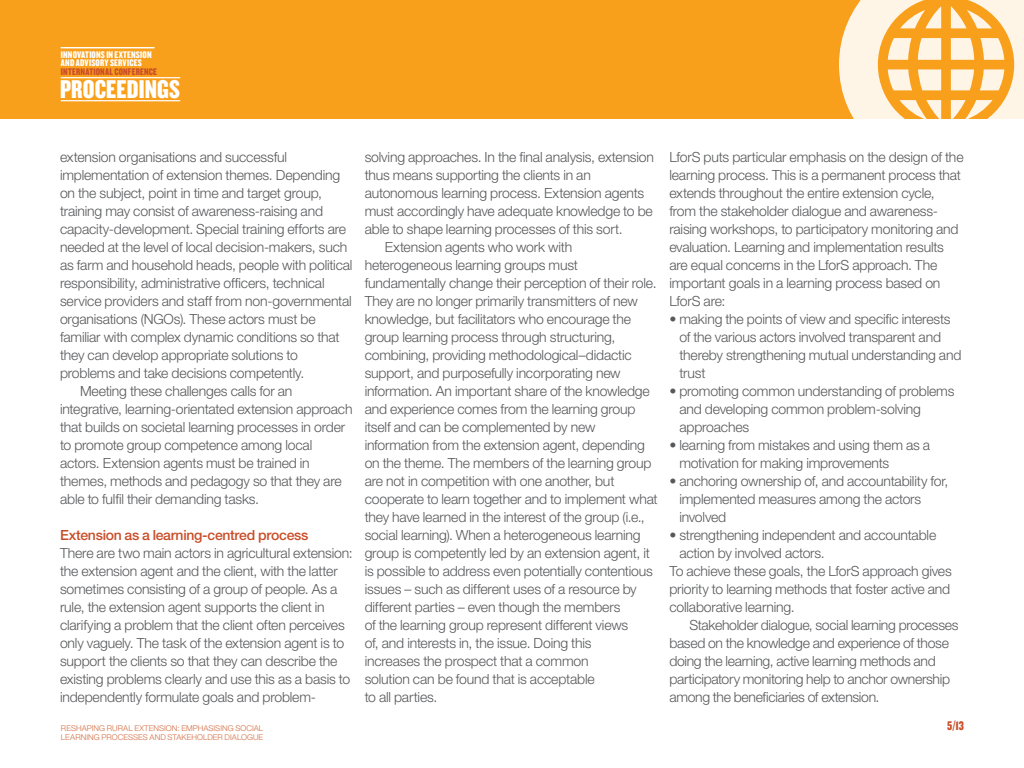
<style>
.page{position:relative;width:1024px;height:768px;background:#fff}
.page>*{position:absolute;margin:0;border:0;box-sizing:border-box;transform-origin:0 0}
.t1{font:26.7px "Knockout HTF69 Full Liteweight";letter-spacing:.005em;color:#fff}
.t2{font:300 14px/18px "Helvetica Neue";letter-spacing:-.015em;color:#57585a}
.t3{font:500 14px "Helvetica Neue";letter-spacing:-.02em;color:#c94d28}
.t4{font:13px "Knockout HTF69 Full Liteweight";color:#c94d28}
.t5{font:10px/8.5px "Knockout HTF69 Full Liteweight";letter-spacing:.015em;color:#fff}
.t6{font:10px "Knockout HTF69 Full Liteweight";letter-spacing:.015em;color:#c94d28}
.t7{font:300 8px/9px "Helvetica Neue";letter-spacing:.005em;color:#d36e44}
</style>
<div class="page">
<div style="left:0;top:0;width:1024px;height:119px;background:#f89f1c"></div>
<hr style="left:61px;top:77px;width:119px;height:1px;background:#fff">
<hr style="left:61px;top:100px;width:119px;height:1px;background:#fff">
<hr style="left:61px;top:47px;width:94px;height:1px;background:#fff">
<svg style="left:839px;top:0;width:185px;height:119px;fill:#fef5e7"></svg>
<svg style="left:951px;top:38px;width:23px;height:22px"></svg>
<svg style="left:951px;top:6px;width:41px;height:22px"></svg>
<svg style="left:951px;top:69px;width:23px;height:21px"></svg>
<svg style="left:951px;top:100px;width:42px;height:19px"></svg>
<p class="t5" style="left:61px;top:50px;width:92px">INNOVATIONS IN EXTENSION<br>AND ADVISORY SERVICES</p>
<p class="t6" style="left:61px;top:66px;width:97px">INTERNATIONAL CONFERENCE</p>
<h1 class="t1" style="left:60px;top:75px;width:122px">PROCEEDINGS</h1>
<p class="t2" style="left:60px;top:148px;width:229px">extension organisations and successful</p>
<p class="t2" style="left:60px;top:166px;width:282px">implementation of extension themes. Depending</p>
<p class="t2" style="left:60px;top:184px;width:263px">on the subject, point in time and target group,</p>
<p class="t2" style="left:60px;top:202px;width:265px">training may consist of awareness-raising and</p>
<p class="t2" style="left:60px;top:220px;width:288px">capacity-development. Special training efforts are</p>
<p class="t2" style="left:60px;top:238px;width:289px">needed at the level of local decision-makers, such</p>
<p class="t2" style="left:60px;top:256px;width:294px">as farm and household heads, people with political</p>
<p class="t2" style="left:60px;top:274px;width:266px">responsibility, administrative officers, technical</p>
<p class="t2" style="left:60px;top:292px;width:293px">service providers and staff from non-governmental</p>
<p class="t2" style="left:60px;top:310px;width:257px">organisations (NGOs). These actors must be</p>
<p class="t2" style="left:60px;top:328px;width:281px">familiar with complex dynamic conditions so that</p>
<p class="t2" style="left:60px;top:346px;width:239px">they can develop appropriate solutions to</p>
<p class="t2" style="left:60px;top:364px;width:246px">problems and take decisions competently.</p>
<p class="t2" style="left:80px;top:382px;width:214px">Meeting these challenges calls for an</p>
<p class="t2" style="left:60px;top:400px;width:294px">integrative, learning-orientated extension approach</p>
<p class="t2" style="left:60px;top:418px;width:287px">that builds on societal learning processes in order</p>
<p class="t2" style="left:60px;top:436px;width:254px">to promote group competence among local</p>
<p class="t2" style="left:60px;top:454px;width:251px">actors. Extension agents must be trained in</p>
<p class="t2" style="left:60px;top:472px;width:283px">themes, methods and pedagogy so that they are</p>
<p class="t2" style="left:60px;top:490px;width:201px">able to fulfil their demanding tasks.</p>
<p class="t3" style="left:60px;top:527px;width:250px">Extension as a learning-centred process</p>
<p class="t2" style="left:60px;top:544px;width:294px">There are two main actors in agricultural extension: the extension agent and the client, with the latter sometimes consisting of a group of people. As a rule, the extension agent supports the client in clarifying a problem that the client often perceives only vaguely. The task of the extension agent is to support the clients so that they can describe the existing problems clearly and use this as a basis to independently formulate goals and problem-</p>
<p class="t2" style="left:365px;top:148px;width:291px">solving approaches. In the final analysis, extension</p>
<p class="t2" style="left:365px;top:166px;width:228px">thus means supporting the clients in an</p>
<p class="t2" style="left:365px;top:184px;width:281px">autonomous learning process. Extension agents</p>
<p class="t2" style="left:365px;top:202px;width:290px">must accordingly have adequate knowledge to be</p>
<p class="t2" style="left:365px;top:220px;width:259px">able to shape learning processes of this sort.</p>
<p class="t2" style="left:385px;top:238px;width:189px">Extension agents who work with</p>
<p class="t2" style="left:365px;top:256px;width:215px">heterogeneous learning groups must</p>
<p class="t2" style="left:365px;top:274px;width:293px">fundamentally change their perception of their role.</p>
<p class="t2" style="left:365px;top:292px;width:275px">They are no longer primarily transmitters of new</p>
<p class="t2" style="left:365px;top:310px;width:268px">knowledge, but facilitators who encourage the</p>
<p class="t2" style="left:365px;top:328px;width:252px">group learning process through structuring,</p>
<p class="t2" style="left:365px;top:346px;width:269px">combining, providing methodological–didactic</p>
<p class="t2" style="left:365px;top:364px;width:258px">support, and purposefully incorporating new</p>
<p class="t2" style="left:365px;top:382px;width:287px">information. An important share of the knowledge</p>
<p class="t2" style="left:365px;top:400px;width:272px">and experience comes from the learning group</p>
<p class="t2" style="left:365px;top:418px;width:232px">itself and can be complemented by new</p>
<p class="t2" style="left:365px;top:436px;width:282px">information from the extension agent, depending</p>
<p class="t2" style="left:365px;top:454px;width:288px">on the theme. The members of the learning group</p>
<p class="t2" style="left:365px;top:472px;width:251px">are not in competition with one another, but</p>
<p class="t2" style="left:365px;top:490px;width:295px">cooperate to learn together and to implement what</p>
<p class="t2" style="left:365px;top:508px;width:282px">they have learned in the interest of the group (i.e.,</p>
<p class="t2" style="left:365px;top:526px;width:278px">social learning). When a heterogeneous learning</p>
<p class="t2" style="left:365px;top:544px;width:287px">group is competently led by an extension agent, it</p>
<p class="t2" style="left:365px;top:562px;width:290px">is possible to address even potentially contentious</p>
<p class="t2" style="left:365px;top:580px;width:274px">issues – such as different uses of a resource by</p>
<p class="t2" style="left:365px;top:598px;width:257px">different parties – even though the members</p>
<p class="t2" style="left:365px;top:616px;width:265px">of the learning group represent different views</p>
<p class="t2" style="left:365px;top:634px;width:228px">of, and interests in, the issue. Doing this</p>
<p class="t2" style="left:365px;top:652px;width:226px">increases the prospect that a common</p>
<p class="t2" style="left:365px;top:670px;width:232px">solution can be found that is acceptable</p>
<p class="t2" style="left:365px;top:688px;width:74px">to all parties.</p>
<p class="t2" style="left:669px;top:148px;width:296px">LforS puts particular emphasis on the design of the learning process. This is a permanent process that extends throughout the entire extension cycle, from the stakeholder dialogue and awareness&shy;raising workshops, to participatory monitoring and evaluation. Learning and implementation results are equal concerns in the LforS approach. The important goals in a learning process based on LforS are:</p>
<p class="t2" style="left:679px;top:310px;width:284px;text-indent:-10px">• making the points of view and specific interests of the various actors involved transparent and thereby strengthening mutual understanding and trust</p>
<p class="t2" style="left:679px;top:382px;width:277px;text-indent:-10px">• promoting common understanding of problems and developing common problem-solving approaches</p>
<p class="t2" style="left:679px;top:436px;width:252px;text-indent:-10px">• learning from mistakes and using them as a motivation for making improvements</p>
<p class="t2" style="left:679px;top:472px;width:270px;text-indent:-10px">• anchoring ownership of, and accountability for, implemented measures among the actors involved</p>
<p class="t2" style="left:669px;top:526px;width:268px">• strengthening independent and accountable</p>
<p class="t2" style="left:679px;top:544px;width:147px">action by involved actors.</p>
<p class="t2" style="left:669px;top:562px;width:284px">To achieve these goals, the LforS approach gives</p>
<p class="t2" style="left:669px;top:580px;width:282px">priority to learning methods that foster active and</p>
<p class="t2" style="left:669px;top:598px;width:127px">collaborative learning.</p>
<p class="t2" style="left:689px;top:616px;width:271px">Stakeholder dialogue, social learning processes</p>
<p class="t2" style="left:669px;top:634px;width:281px">based on the knowledge and experience of those</p>
<p class="t2" style="left:669px;top:652px;width:268px">doing the learning, active learning methods and</p>
<p class="t2" style="left:669px;top:670px;width:282px">participatory monitoring help to anchor ownership</p>
<p class="t2" style="left:669px;top:688px;width:212px">among the beneficiaries of extension.</p>
<p class="t7" style="left:61px;top:723px;width:204px">RESHAPING RURAL EXTENSION: EMPHASISING SOCIAL<br>LEARNING PROCESSES AND STAKEHOLDER DIALOGUE</p>
<p class="t4" style="left:947px;top:719px;width:18px">5/13</p>
</div>
